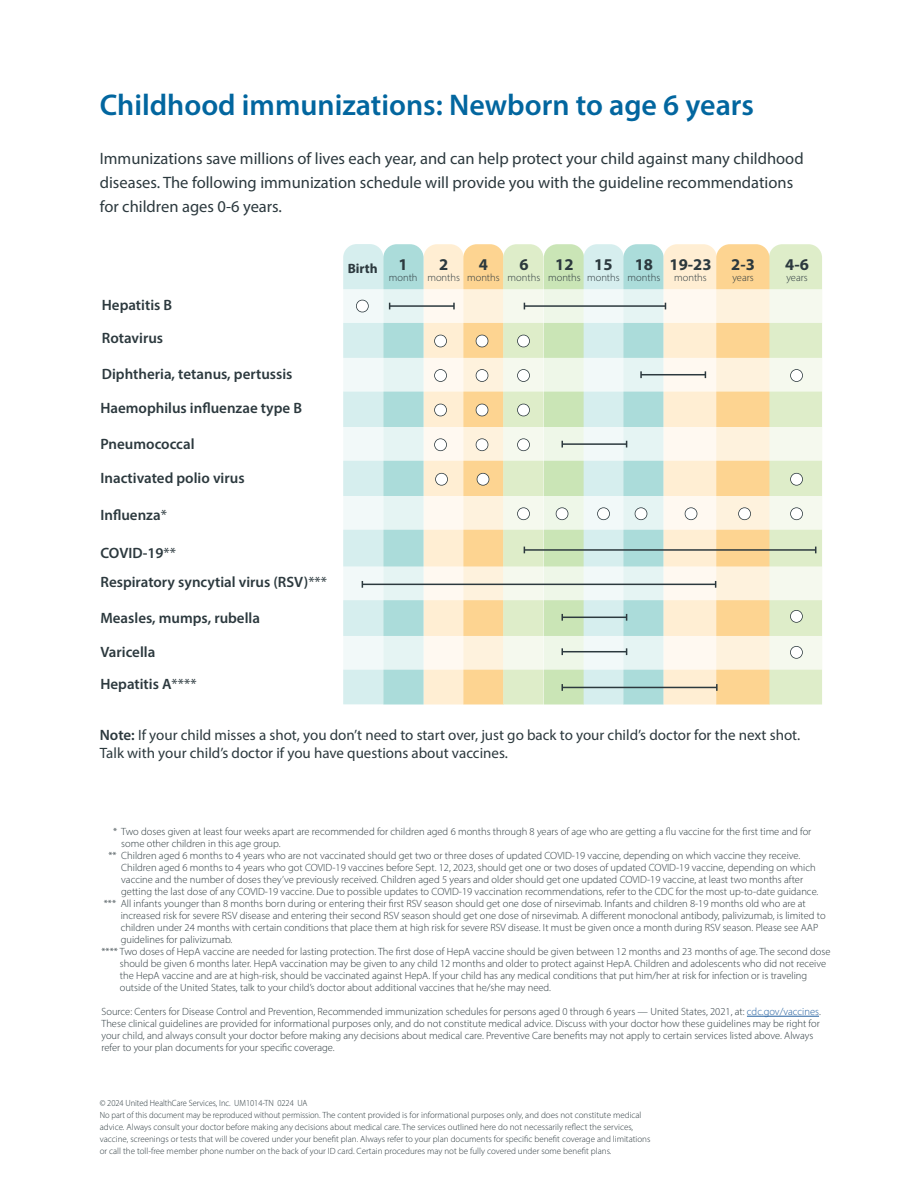
<style>
.page{position:relative;width:918px;height:1188px;background:#fff}
.page>*{position:absolute;margin:0;border:0;box-sizing:border-box;transform-origin:0 0}
.t1{font:600 30px "Myriad Pro";color:#02669f}
.t2{font:16.5px/24px "Myriad Pro";color:#2c393e}
.t3{font:700 16.5px "Myriad Pro";color:#2c393e}
.t4{font:600 15px "Myriad Pro";color:#2c393e}
.t5{font:15px/18px "Myriad Pro";color:#2c393e}
.t6{font:700 13.5px "Myriad Pro";color:#2c393e}
.t7{font:300 10.5px/12px "Myriad Pro";color:#2c393e}
.t8{font:300 9px/12px "Myriad Pro";color:#2c393e;scale:.94 1}
.s1{font-weight:400}
.s2{font-weight:600}
.s3{color:#215e9e}
</style>
<div class="page">
<hr style="left:747px;top:1016px;width:72px;height:1px;background:#215e9e">
<svg style="left:343px;top:244px;width:479px;height:461px"></svg>
<div style="left:790px;top:646px;width:13px;height:13px;border:2px solid #2c393e;border-radius:50%"></div>
<div style="left:791px;top:647px;width:11px;height:11px;background:#fff;border-radius:50%"></div>
<h2 class="t1" style="left:100px;top:86px;width:656px">Childhood immunizations: Newborn to age 6 years</h2>
<p class="t2" style="left:100px;top:146px;width:705px">Immunizations save millions of lives each year, and can help protect your child against many childhood diseases. The following immunization schedule will provide you with the guideline recommendations for children ages 0-6 years.</p>
<p class="t4" style="left:102px;top:295px;width:72px">Hepatitis B</p>
<p class="t4" style="left:102px;top:328px;width:63px">Rotavirus</p>
<p class="t4" style="left:102px;top:364px;width:192px">Diphtheria, tetanus, pertussis</p>
<p class="t4" style="left:100px;top:399px;width:203px">Haemophilus infuenzae type B</p>
<p class="t4" style="left:100px;top:434px;width:96px">Pneumococcal</p>
<p class="t4" style="left:100px;top:468px;width:146px">Inactivated polio virus</p>
<p class="t4" style="left:100px;top:506px;width:68px">Infuenza<span class="s1">*</span></p>
<p class="t4" style="left:100px;top:543px;width:77px">COVID-19<span class="s1">**</span></p>
<p class="t4" style="left:100px;top:573px;width:228px">Respiratory syncytial virus (RSV)<span class="s1">***</span></p>
<p class="t3" style="left:439px;top:254px;width:11px">2</p>
<p class="t7" style="left:427px;top:271px;width:34px">months</p>
<p class="t3" style="left:555px;top:254px;width:20px">12</p>
<p class="t7" style="left:548px;top:271px;width:34px">months</p>
<p class="t3" style="left:519px;top:254px;width:11px">6</p>
<p class="t7" style="left:508px;top:271px;width:34px">months</p>
<p class="t6" style="left:348px;top:259px;width:32px">Birth</p>
<p class="t3" style="left:594px;top:254px;width:20px">15</p>
<p class="t7" style="left:587px;top:271px;width:34px">months</p>
<p class="t3" style="left:399px;top:254px;width:11px">1</p>
<p class="t7" style="left:389px;top:271px;width:30px">month</p>
<p class="t3" style="left:479px;top:254px;width:11px">4</p>
<p class="t7" style="left:467px;top:271px;width:34px">months</p>
<p class="t3" style="left:635px;top:254px;width:20px">18</p>
<p class="t7" style="left:628px;top:271px;width:34px">months</p>
<p class="t3" style="left:670px;top:254px;width:43px">19-23</p>
<p class="t7" style="left:674px;top:271px;width:34px">months</p>
<p class="t3" style="left:731px;top:254px;width:25px">2-3</p>
<p class="t7" style="left:732px;top:271px;width:23px">years</p>
<p class="t3" style="left:785px;top:254px;width:25px">4-6</p>
<p class="t7" style="left:786px;top:271px;width:23px">years</p>
<p class="t4" style="left:100px;top:608px;width:161px">Measles, mumps, rubella</p>
<p class="t4" style="left:100px;top:642px;width:56px">Varicella</p>
<p class="t4" style="left:100px;top:674px;width:98px">Hepatitis A<span class="s1">****</span></p>
<p class="t5" style="left:100px;top:726px;width:702px"><span class="s2">Note:</span> If your child misses a shot, you don’t need to start over, just go back to your child’s doctor for the next shot.<br>Talk with your child’s doctor if you have questions about vaccines.</p>
<p class="t7" style="left:113px;top:826px;width:700px">* Two doses given at least four weeks apart are recommended for children aged 6 months through 8 years of age who are getting a fu vaccine for the frst time and for</p>
<p class="t7" style="left:121px;top:838px;width:161px">some other children in this age group.</p>
<p class="t7" style="left:109px;top:850px;width:693px">** Children aged 6 months to 4 years who are not vaccinated should get two or three doses of updated COVID-19 vaccine, depending on which vaccine they receive.</p>
<p class="t7" style="left:121px;top:862px;width:696px">Children aged 6 months to 4 years who got COVID-19 vaccines before Sept. 12, 2023, should get one or two doses of updated COVID-19 vaccine, depending on which</p>
<p class="t7" style="left:121px;top:874px;width:683px">vaccine and the number of doses they’ve previously received. Children aged 5 years and older should get one updated COVID-19 vaccine, at least two months after</p>
<p class="t7" style="left:121px;top:886px;width:699px">getting the last dose of any COVID-19 vaccine. Due to possible updates to COVID-19 vaccination recommendations, refer to the CDC for the most up-to-date guidance.</p>
<p class="t7" style="left:104px;top:898px;width:704px">*** All infants younger than 8 months born during or entering their frst RSV season should get one dose of nirsevimab. Infants and children 8-19 months old who are at</p>
<p class="t7" style="left:121px;top:910px;width:706px">increased risk for severe RSV disease and entering their second RSV season should get one dose of nirsevimab. A diferent monoclonal antibody, palivizumab, is limited to</p>
<p class="t7" style="left:121px;top:922px;width:699px">children under 24 months with certain conditions that place them at high risk for severe RSV disease. It must be given once a month during RSV season. Please see AAP</p>
<p class="t7" style="left:121px;top:934px;width:113px">guidelines for palivizumab.</p>
<p class="t7" style="left:102px;top:946px;width:730px">**** Two doses of HepA vaccine are needed for lasting protection. The frst dose of HepA vaccine should be given between 12 months and 23 months of age. The second dose</p>
<p class="t7" style="left:120px;top:958px;width:708px">should be given 6 months later. HepA vaccination may be given to any child 12 months and older to protect against HepA. Children and adolescents who did not receive</p>
<p class="t7" style="left:120px;top:970px;width:689px">the HepA vaccine and are at high-risk, should be vaccinated against HepA. If your child has any medical conditions that put him/her at risk for infection or is traveling</p>
<p class="t7" style="left:120px;top:982px;width:433px">outside of the United States, talk to your child’s doctor about additional vaccines that he/she may need.</p>
<p class="t7" style="left:102px;top:1006px;width:721px">Source: Centers for Disease Control and Prevention, Recommended immunization schedules for persons aged 0 through 6 years — United States, 2021, at: <span class="s3">cdc.gov/vaccines</span>.<br>These clinical guidelines are provided for informational purposes only, and do not constitute medical advice. Discuss with your doctor how these guidelines may be right for your child, and always consult your doctor before making any decisions about medical care. Preventive Care benefts may not apply to certain services listed above. Always refer to your plan documents for your specifc coverage.</p>
<p class="t8" style="left:100px;top:1097px;width:222px">© 2024 United HealthCare Services, Inc. UM1014-TN 0224 UA</p>
<p class="t8" style="left:100px;top:1109px;width:587px">No part of this document may be reproduced without permission. The content provided is for informational purposes only, and does not constitute medical advice. Always consult your doctor before making any decisions about medical care. The services outlined here do not necessarily refect the services, vaccine, screenings or tests that will be covered under your beneft plan. Always refer to your plan documents for specifc beneft coverage and limitations or call the toll-free member phone number on the back of your ID card. Certain procedures may not be fully covered under some beneft plans.</p>
</div>
